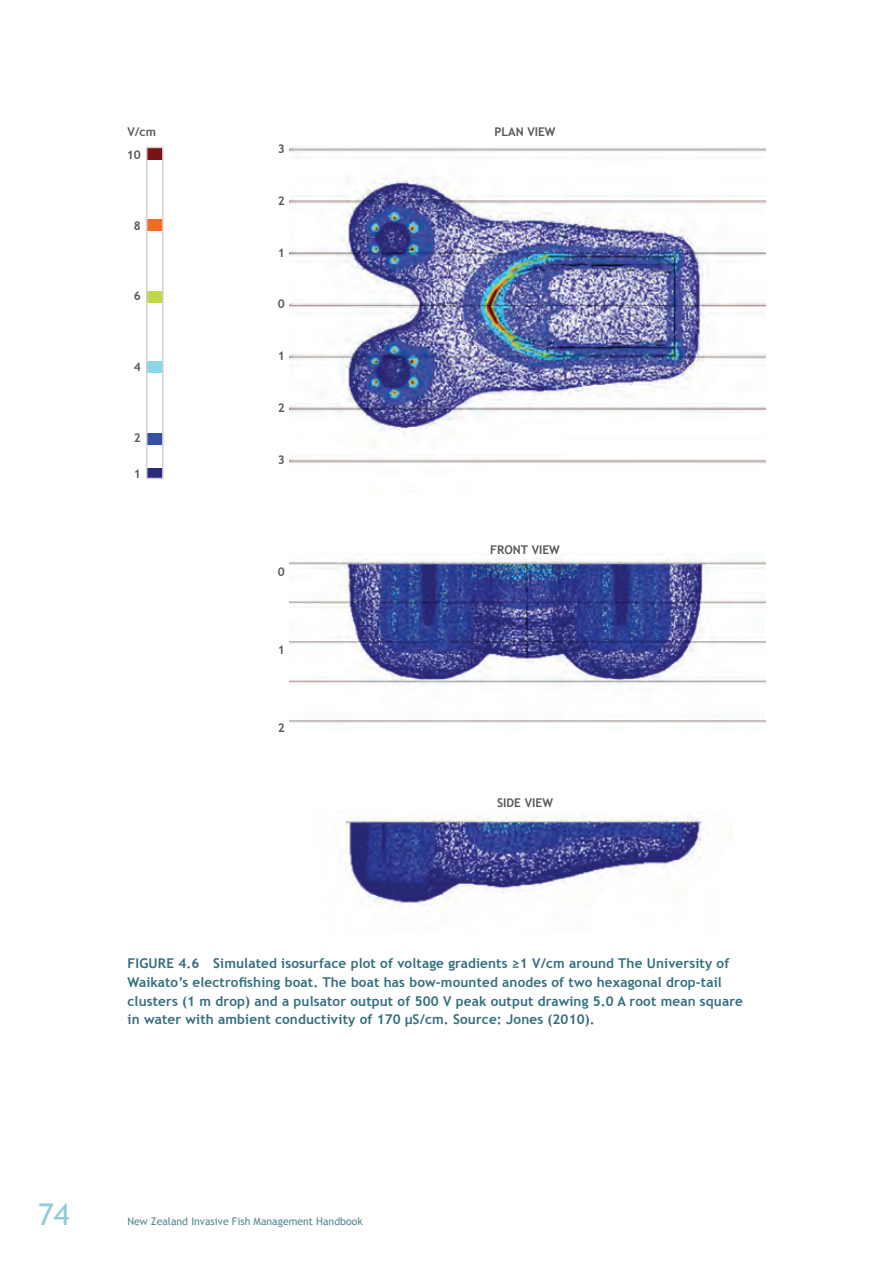
<style>
.page{position:relative;width:893px;height:1263px;background:#fff}
.page>*{position:absolute;margin:0;border:0;box-sizing:border-box;transform-origin:0 0}
.t1{font:30px "Trebuchet MS";color:#8bcdd8}
.FIGURE_TABLE_CAPTION{font:700 13.5px/18.8px "Trebuchet MS";letter-spacing:.01em;color:#316e7e}
.INFOGRAPHIC_-_body_i{font:700 12px "Trebuchet MS";color:#57585a}
.t2{font:10.5px "Trebuchet MS";color:#548594}
</style>
<div class="page">
<img style="left:345px;top:815px;width:359px;height:93px">
<img style="left:289px;top:552px;width:476px;height:171px">
<img style="left:289px;top:146px;width:476px;height:317px">
<div style="left:147px;top:148px;width:16px;height:11px;background:#7b1314"></div>
<div style="left:147px;top:219px;width:16px;height:12px;background:#f36c21"></div>
<div style="left:147px;top:291px;width:16px;height:12px;background:#c0d842"></div>
<div style="left:147px;top:361px;width:16px;height:12px;background:#8cd6ec"></div>
<div style="left:147px;top:433px;width:16px;height:12px;background:#3750a2"></div>
<div style="left:147px;top:468px;width:16px;height:10px;background:#2a2b7b"></div>
<div style="left:146px;top:147px;width:18px;height:332px;border:2px solid #d1d2d4"></div>
<p class="INFOGRAPHIC_-_body_i" style="left:127px;top:125px;width:30px">V/cm</p>
<p class="INFOGRAPHIC_-_body_i" style="left:127px;top:147px;width:16px">10</p>
<p class="INFOGRAPHIC_-_body_i" style="left:134px;top:218px;width:9px">8</p>
<p class="INFOGRAPHIC_-_body_i" style="left:134px;top:289px;width:9px">6</p>
<p class="INFOGRAPHIC_-_body_i" style="left:134px;top:360px;width:9px">4</p>
<p class="INFOGRAPHIC_-_body_i" style="left:134px;top:431px;width:9px">2</p>
<p class="INFOGRAPHIC_-_body_i" style="left:134px;top:466px;width:9px">1</p>
<p class="INFOGRAPHIC_-_body_i" style="left:278px;top:142px;width:9px">3</p>
<p class="INFOGRAPHIC_-_body_i" style="left:278px;top:193px;width:9px">2</p>
<p class="INFOGRAPHIC_-_body_i" style="left:278px;top:245px;width:9px">1</p>
<p class="INFOGRAPHIC_-_body_i" style="left:278px;top:297px;width:9px">0</p>
<p class="INFOGRAPHIC_-_body_i" style="left:278px;top:348px;width:9px">1</p>
<p class="INFOGRAPHIC_-_body_i" style="left:278px;top:400px;width:9px">2</p>
<p class="INFOGRAPHIC_-_body_i" style="left:278px;top:452px;width:9px">3</p>
<p class="INFOGRAPHIC_-_body_i" style="left:278px;top:564px;width:9px">0</p>
<p class="INFOGRAPHIC_-_body_i" style="left:278px;top:642px;width:9px">1</p>
<p class="INFOGRAPHIC_-_body_i" style="left:278px;top:720px;width:9px">2</p>
<p class="INFOGRAPHIC_-_body_i" style="left:494px;top:125px;width:63px">PLAN VIEW</p>
<p class="INFOGRAPHIC_-_body_i" style="left:490px;top:542px;width:71px">FRONT VIEW</p>
<p class="INFOGRAPHIC_-_body_i" style="left:497px;top:795px;width:57px">SIDE VIEW</p>
<p class="FIGURE_TABLE_CAPTION" style="left:128px;top:954px;width:617px">FIGURE 4.6 Simulated isosurface plot of voltage gradients ≥1 V/cm around The University of Waikato’s electrofishing boat. The boat has bow-mounted anodes of two hexagonal drop-tail clusters (1 m drop) and a pulsator output of 500 V peak output drawing 5.0 A root mean square in water with ambient conductivity of 170 μS/cm. Source: Jones (2010).</p>
<h1 class="t1" style="left:38px;top:1196px;width:33px">74</h1>
<p class="t2" style="left:128px;top:1215px;width:237px">New Zealand Invasive Fish Management Handbook</p>
</div>
